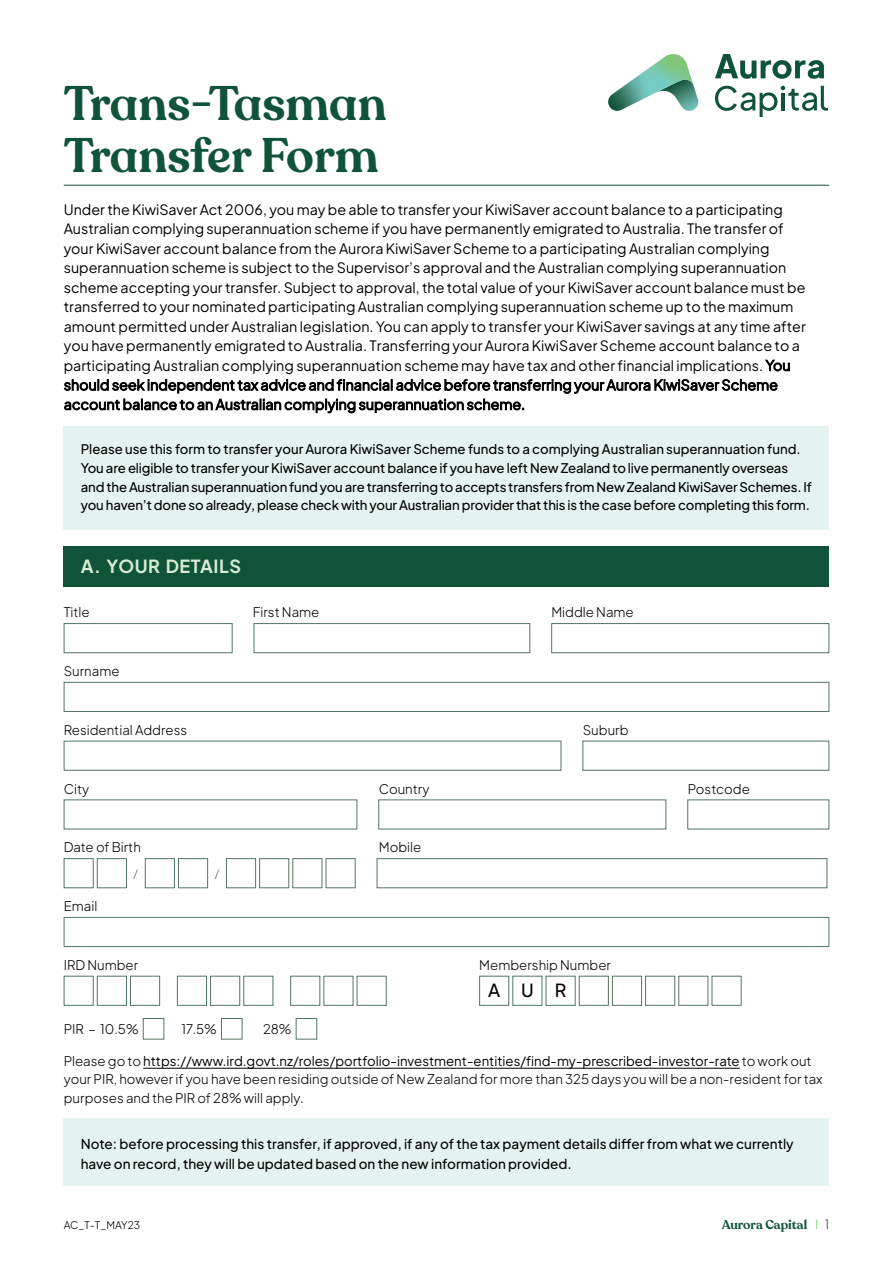
<style>
.page{position:relative;width:893px;height:1263px;background:#fff}
.page>*{position:absolute;margin:0;border:0;box-sizing:border-box;transform-origin:0 0}
.t1{font:600 48px/52.5px "Recoleta Alt";color:#0f5338}
.t2{font:700 18px "Plus Jakarta Sans";letter-spacing:.03em;color:#d8ecd4}
.t3{font:500 18px "Plus Jakarta Sans";color:#000}
.t4{font:14.25px/19.5px "Plus Jakarta Sans";color:#000}
.t5{font:500 13.5px/19.5px "Plus Jakarta Sans";color:#000}
.t6{font:500 13.2px/18.8px "Plus Jakarta Sans";letter-spacing:-.01em;color:#000}
.t7{font:300 13.2px/18.8px "Plus Jakarta Sans";color:#000}
.t8{font:300 13.2px "Open Sans";color:#4d4d4f}
.t9{font:600 12.75px "Recoleta";color:#0f5338}
.t10{font:300 10.5px "Plus Jakarta Sans";color:#000}
.s1{font-weight:400}
.s2{font-family:"Plus Jakarta Sans";font-weight:300;color:#83c77f}
.s3{font-family:"Plus Jakarta Sans";font-weight:300}
</style>
<div class="page">
<svg style="left:715px;top:86px;width:113px;height:31px"></svg>
<svg style="left:715px;top:54px;width:109px;height:25px"></svg>
<svg style="left:608px;top:54px;width:90px;height:57px"></svg>
<hr style="left:64px;top:185px;width:765px;height:1px;background:#0f5338">
<hr style="left:143px;top:1068px;width:597px;height:1px;background:#000">
<div style="left:64px;top:425px;width:765px;height:104px;background:#e4f3f0"></div>
<div style="left:64px;top:546px;width:765px;height:40px;background:#0f5338"></div>
<div style="left:64px;top:623px;width:168px;height:30px;border:1px solid #547561"></div>
<div style="left:254px;top:623px;width:276px;height:30px;border:1px solid #547561"></div>
<div style="left:551px;top:623px;width:278px;height:30px;border:1px solid #547561"></div>
<div style="left:64px;top:682px;width:765px;height:30px;border:1px solid #547561"></div>
<div style="left:64px;top:858px;width:30px;height:30px;border:1px solid #547561"></div>
<div style="left:97px;top:858px;width:30px;height:30px;border:1px solid #547561"></div>
<div style="left:145px;top:858px;width:30px;height:30px;border:1px solid #547561"></div>
<div style="left:178px;top:858px;width:30px;height:30px;border:1px solid #547561"></div>
<div style="left:226px;top:858px;width:30px;height:30px;border:1px solid #547561"></div>
<div style="left:259px;top:858px;width:30px;height:30px;border:1px solid #547561"></div>
<div style="left:293px;top:858px;width:29px;height:30px;border:1px solid #547561"></div>
<div style="left:326px;top:858px;width:29px;height:30px;border:1px solid #547561"></div>
<div style="left:377px;top:858px;width:450px;height:30px;border:1px solid #547561"></div>
<div style="left:64px;top:917px;width:765px;height:30px;border:1px solid #547561"></div>
<div style="left:64px;top:976px;width:30px;height:30px;border:1px solid #547561"></div>
<div style="left:97px;top:976px;width:30px;height:30px;border:1px solid #547561"></div>
<div style="left:130px;top:976px;width:30px;height:30px;border:1px solid #547561"></div>
<div style="left:177px;top:976px;width:30px;height:30px;border:1px solid #547561"></div>
<div style="left:210px;top:976px;width:30px;height:30px;border:1px solid #547561"></div>
<div style="left:243px;top:976px;width:30px;height:30px;border:1px solid #547561"></div>
<div style="left:290px;top:976px;width:30px;height:30px;border:1px solid #547561"></div>
<div style="left:324px;top:976px;width:29px;height:30px;border:1px solid #547561"></div>
<div style="left:357px;top:976px;width:30px;height:30px;border:1px solid #547561"></div>
<div style="left:479px;top:976px;width:30px;height:30px;border:1px solid #547561"></div>
<div style="left:512px;top:976px;width:30px;height:30px;border:1px solid #547561"></div>
<div style="left:546px;top:976px;width:29px;height:30px;border:1px solid #547561"></div>
<div style="left:579px;top:976px;width:30px;height:30px;border:1px solid #547561"></div>
<div style="left:612px;top:976px;width:30px;height:30px;border:1px solid #547561"></div>
<div style="left:645px;top:976px;width:30px;height:30px;border:1px solid #547561"></div>
<div style="left:678px;top:976px;width:30px;height:30px;border:1px solid #547561"></div>
<div style="left:712px;top:976px;width:29px;height:30px;border:1px solid #547561"></div>
<div style="left:143px;top:1018px;width:21px;height:21px;border:1px solid #547561"></div>
<div style="left:221px;top:1018px;width:21px;height:21px;border:1px solid #547561"></div>
<div style="left:296px;top:1018px;width:21px;height:21px;border:1px solid #547561"></div>
<div style="left:64px;top:1118px;width:765px;height:68px;background:#e4f3f0"></div>
<h1 class="t1" style="left:64px;top:78px;width:324px">Trans-Tasman<br>Transfer Form</h1>
<p class="t4" style="left:64px;top:198px;width:744px">Under the KiwiSaver Act 2006, you may be able to transfer your KiwiSaver account balance to a participating Australian complying superannuation scheme if you have permanently emigrated to Australia. The transfer of your KiwiSaver account balance from the Aurora KiwiSaver Scheme to a participating Australian complying superannuation scheme is subject to the Supervisor’s approval and the Australian complying superannuation scheme accepting your transfer. Subject to approval, the total value of your KiwiSaver account balance must be transferred to your nominated participating Australian complying superannuation scheme up to the maximum amount permitted under Australian legislation. You can apply to transfer your KiwiSaver savings at any time after you have permanently emigrated to Australia. Transferring your Aurora KiwiSaver Scheme account balance to a participating Australian complying superannuation scheme may have tax and other financial implications. You should seek independent tax advice and financial advice before transferring your Aurora KiwiSaver Scheme account balance to an Australian complying superannuation scheme.</p>
<p class="t6" style="left:81px;top:438px;width:733px">Please use this form to transfer your Aurora KiwiSaver Scheme funds to a complying Australian superannuation fund.<br>You are eligible to transfer your KiwiSaver account balance if you have left New Zealand to live permanently overseas and the Australian superannuation fund you are transferring to accepts transfers from New Zealand KiwiSaver Schemes. If you haven’t done so already, please check with your Australian provider that this is the case before completing this form.</p>
<p class="t2" style="left:81px;top:552px;width:162px">A. YOUR DETAILS</p>
<p class="t7" style="left:64px;top:602px;width:27px">Title</p>
<p class="t7" style="left:253px;top:602px;width:68px">First Name</p>
<p class="t7" style="left:551px;top:602px;width:84px">Middle Name</p>
<p class="t7" style="left:64px;top:660px;width:57px">Surname</p>
<p class="t7" style="left:64px;top:719px;width:125px">Residential Address</p>
<p class="t7" style="left:583px;top:719px;width:47px">Suburb</p>
<p class="t7" style="left:64px;top:778px;width:27px">City</p>
<p class="t7" style="left:379px;top:778px;width:52px">Country</p>
<p class="t7" style="left:688px;top:778px;width:64px">Postcode</p>
<p class="t7" style="left:64px;top:837px;width:79px">Date of Birth</p>
<p class="t7" style="left:379px;top:837px;width:44px">Mobile</p>
<p class="t8" style="left:134px;top:865px;width:6px">/</p>
<p class="t8" style="left:215px;top:865px;width:6px">/</p>
<p class="t7" style="left:64px;top:895px;width:35px">Email</p>
<p class="t7" style="left:64px;top:954px;width:76px">IRD Number</p>
<p class="t7" style="left:479px;top:954px;width:133px">Membership Number</p>
<p class="t3" style="left:488px;top:975px;width:80px">AUR</p>
<p class="t7" style="left:64px;top:1018px;width:76px">PIR – 10.5%</p>
<p class="t7" style="left:181px;top:1018px;width:37px">17.5%</p>
<p class="t7" style="left:263px;top:1018px;width:30px">28%</p>
<p class="t7" style="left:64px;top:1050px;width:760px">Please go to <span class="s1">https://www.ird.govt.nz/roles/portfolio-investment-entities/find-my-prescribed-investor-rate</span> to work out your PIR, however if you have been residing outside of New Zealand for more than 325 days you will be a non-resident for tax purposes and the PIR of 28% will apply.</p>
<p class="t5" style="left:81px;top:1133px;width:714px">Note: before processing this transfer, if approved, if any of the tax payment details differ from what we currently have on record, they will be updated based on the new information provided.</p>
<p class="t10" style="left:64px;top:1216px;width:78px">AC_T-T_MAY23</p>
<p class="t9" style="left:722px;top:1216px;width:109px">Aurora Capital <span class="s2">I</span> <span class="s3">1</span></p>
</div>
